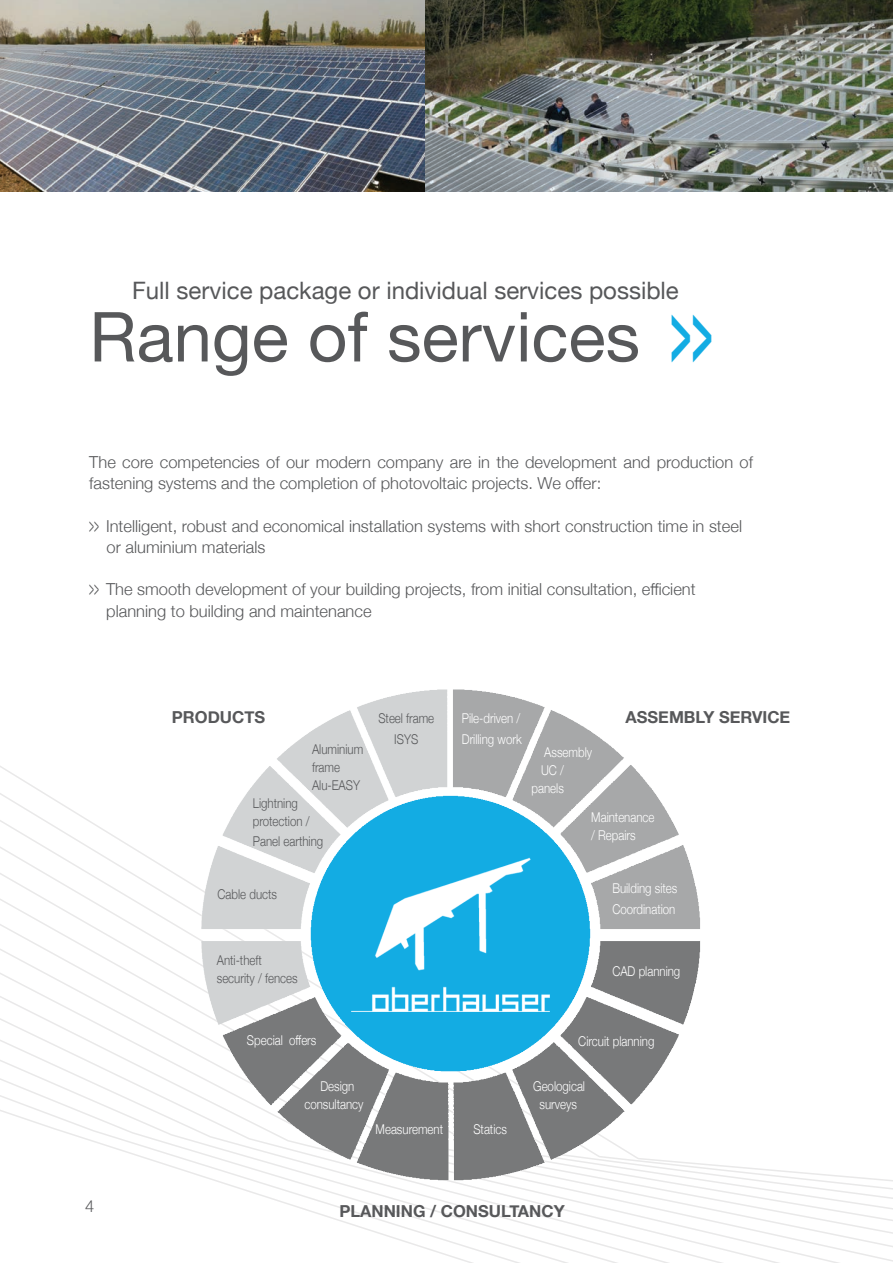
<style>
.page{position:relative;width:893px;height:1263px;background:#fff}
.page>*{position:absolute;margin:0;border:0;box-sizing:border-box;transform-origin:0 0}
.t1{font:69px "Helvetica Neue";color:#57585a}
.t2{font:24px "Helvetica Neue";color:#57585a}
.t3{font:300 16.5px/21.3px "Helvetica Neue";color:#57585a}
.t4{font:700 16.5px "Helvetica Neue";color:#57585a}
.t5{font:300 13.5px/18px "Helvetica Neue";color:#fff;scale:.85 1}
.t6{font:300 13.5px/18px "Helvetica Neue";color:#57585a;scale:.85 1}
.s1{font-weight:500;font-size:90px;color:#13ace3}
.s2{font-weight:400;font-size:20.7px}
</style>
<div class="page">
<img style="left:0;top:0;width:892px;height:191px">
<svg style="left:0;top:766px;width:893px;height:497px"></svg>
<img style="left:196px;top:689px;width:510px;height:492px">
<h2 class="t2" style="left:132px;top:273px;width:548px">Full service package or individual services possible</h2>
<h1 class="t1" style="left:89px;top:287px;width:625px">Range of services <span class="s1">&gt;&gt;</span></h1>
<p class="t3" style="left:89px;top:450px;width:665px">The core competencies of our modern company are in the development and production of fastening systems and the completion of photovoltaic projects. We offer:</p>
<p class="t3" style="left:107px;top:514px;width:637px;text-indent:-17px"><span class="s2">&gt;&gt;</span> Intelligent, robust and economical installation systems with short construction time in steel or aluminium materials</p>
<p class="t3" style="left:106px;top:578px;width:591px;text-indent:-17px"><span class="s2">&gt;&gt;</span> The smooth development of your building projects, from initial consultation, efficient planning to building and maintenance</p>
<p class="t4" style="left:172px;top:704px;width:95px">PRODUCTS</p>
<p class="t4" style="left:626px;top:704px;width:166px">ASSEMBLY SERVICE</p>
<p class="t6" style="left:378px;top:706px;width:67px;line-height:21.3px;text-align:center">Steel frame<br>ISYS</p>
<p class="t5" style="left:462px;top:706px;width:72px;line-height:21.3px">Pile-driven /<br>Drilling work</p>
<p class="t6" style="left:312px;top:739px;width:62px">Aluminium frame<br>Alu-EASY</p>
<p class="t5" style="left:544px;top:742px;width:58px">Assembly</p>
<p class="t5" style="left:541px;top:760px;width:29px">UC /</p>
<p class="t5" style="left:532px;top:778px;width:40px">panels</p>
<p class="t5" style="left:591px;top:807px;width:76px">Maintenance / Repairs</p>
<p class="t6" style="left:253px;top:793px;width:68px">Lightning protection /</p>
<p class="t6" style="left:253px;top:831px;width:84px">Panel earthing</p>
<p class="t6" style="left:218px;top:884px;width:72px">Cable ducts</p>
<p class="t5" style="left:612px;top:876px;width:78px;line-height:21.3px">Building sites<br>Coordination</p>
<p class="t3" style="left:85px;top:1194px;width:11px">4</p>
<p class="t6" style="left:217px;top:950px;width:97px">Anti-theft security / fences</p>
<p class="t5" style="left:247px;top:1030px;width:83px">Special offers</p>
<p class="t5" style="left:304px;top:1077px;width:71px;text-align:center">Design consultancy</p>
<p class="t5" style="left:376px;top:1119px;width:81px">Measurement</p>
<p class="t5" style="left:473px;top:1119px;width:41px">Statics</p>
<p class="t5" style="left:612px;top:961px;width:82px">CAD planning</p>
<p class="t5" style="left:578px;top:1032px;width:91px">Circuit planning</p>
<p class="t5" style="left:533px;top:1076px;width:63px;text-align:center">Geological surveys</p>
<p class="t4" style="left:339px;top:1198px;width:227px">PLANNING / CONSULTANCY</p>
</div>
